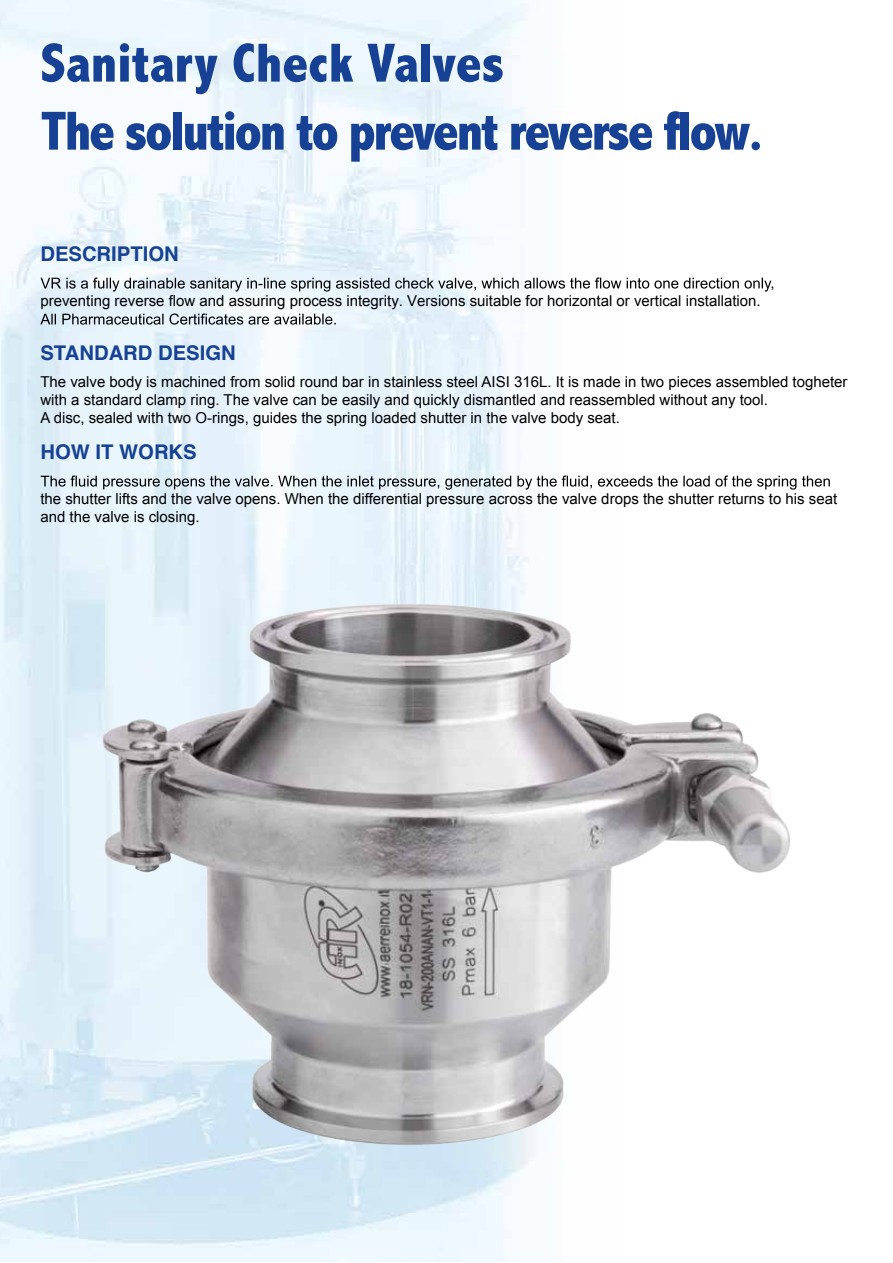
<style>
.page{position:relative;width:893px;height:1263px;background:#fff}
.page>*{position:absolute;margin:0;border:0;box-sizing:border-box;transform-origin:0 0}
.t1{font:800 condensed 55.5px "Abadi";letter-spacing:-.04em;color:#164194}
.t2{font:800 condensed 55.5px "Abadi";color:#164194}
.t3{font:700 20.25px "Helvetica";color:#164194}
.t4{font:15px/18px "Arial";color:#000}
</style>
<div class="page">
<img style="left:1px;top:0;width:528px;height:1262px">
<svg style="left:40px;top:277px;width:731px;height:15px"></svg>
<svg style="left:40px;top:313px;width:296px;height:12px"></svg>
<svg style="left:41px;top:475px;width:789px;height:15px"></svg>
<img style="left:86px;top:585px;width:704px;height:581px">
<h1 class="t2" style="left:40px;top:31px;width:465px">Sanitary Check Valves</h1>
<h1 class="t1" style="left:40px;top:99px;width:725px">The solution to prevent reverse flow.</h1>
<h2 class="t3" style="left:40px;top:240px;width:140px">DESCRIPTION</h2>
<p class="t4" style="left:40px;top:292px;width:722px">preventing reverse flow and assuring process integrity. Versions suitable for horizontal or vertical installation.</p>
<p class="t4" style="left:770px;top:274px;width:6px">,</p>
<h2 class="t3" style="left:40px;top:339px;width:197px">STANDARD DESIGN</h2>
<p class="t4" style="left:40px;top:373px;width:809px">The valve body is machined from solid round bar in stainless steel AISI 316L. It is made in two pieces assembled togheter</p>
<p class="t4" style="left:40px;top:391px;width:729px">with a standard clamp ring. The valve can be easily and quickly dismantled and reassembled without any tool.<br>A disc, sealed with two O-rings, guides the spring loaded shutter in the valve body seat.</p>
<h2 class="t3" style="left:40px;top:438px;width:158px">HOW IT WORKS</h2>
<p class="t4" style="left:40px;top:490px;width:798px">the shutter lifts and the valve opens. When the differential pressure across the valve drops the shutter returns to his seat and the valve is closing.</p>
</div>
